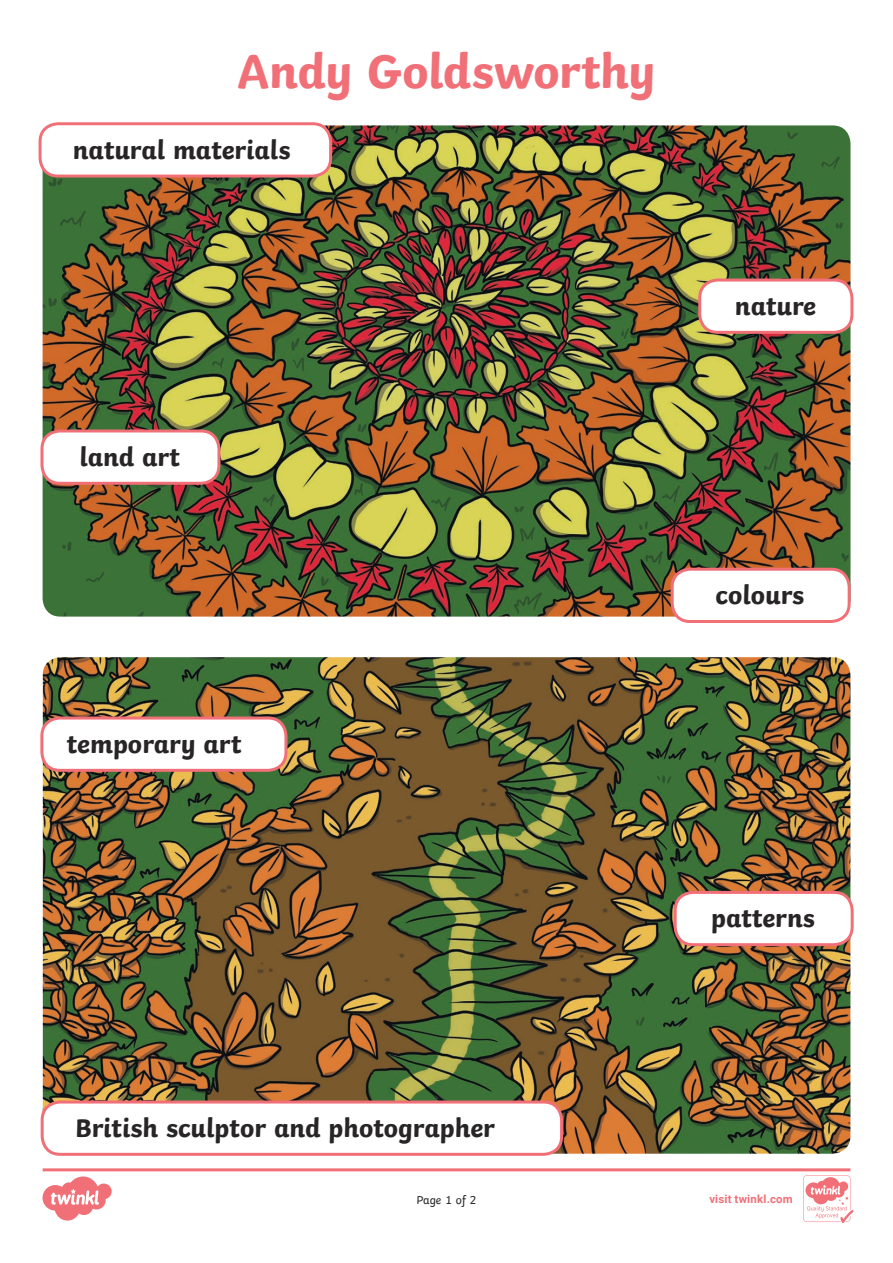
<style>
.page{position:relative;width:893px;height:1263px;background:#fff}
.page>*{position:absolute;margin:0;border:0;box-sizing:border-box;transform-origin:0 0}
.Heading_1{font:700 49.5px "Twinkl";letter-spacing:-.01em;color:#f17078}
.Heading_2{font:700 27px "Twinkl";color:#282526}
.t1{font:12px "Twinkl";letter-spacing:-.005em;color:#282526}
.t2{font:700 11.4px "Roboto";letter-spacing:.02em;color:#f17078}
</style>
<div class="page">
<img style="left:43px;top:125px;width:807px;height:492px">
<img style="left:43px;top:657px;width:807px;height:497px">
<div style="left:42px;top:1102px;width:520px;height:52px;background:#fff;border-radius:18px"></div>
<div style="left:41px;top:1100px;width:522px;height:56px;border:3px solid #f17078;border-radius:18px"></div>
<div style="left:42px;top:718px;width:244px;height:52px;background:#fff;border-radius:18px"></div>
<div style="left:40px;top:716px;width:247px;height:56px;border:3px solid #f17078;border-radius:18px"></div>
<div style="left:40px;top:124px;width:291px;height:52px;background:#fff;border-radius:18px"></div>
<div style="left:39px;top:122px;width:293px;height:56px;border:3px solid #f17078;border-radius:18px"></div>
<div style="left:700px;top:280px;width:152px;height:52px;background:#fff;border-radius:18px"></div>
<div style="left:698px;top:279px;width:155px;height:55px;border:3px solid #f17078;border-radius:18px"></div>
<div style="left:42px;top:431px;width:177px;height:52px;background:#fff;border-radius:18px"></div>
<div style="left:40px;top:429px;width:180px;height:56px;border:3px solid #f17078;border-radius:18px"></div>
<div style="left:672px;top:569px;width:177px;height:52px;background:#fff;border-radius:18px"></div>
<div style="left:671px;top:568px;width:180px;height:55px;border:3px solid #f17078;border-radius:18px"></div>
<div style="left:675px;top:892px;width:177px;height:53px;background:#fff;border-radius:18px"></div>
<div style="left:674px;top:891px;width:180px;height:55px;border:3px solid #f17078;border-radius:18px"></div>
<svg style="left:43px;top:1168px;width:810px;height:55px"></svg>
<p class="Heading_1" style="left:237px;top:31px;width:420px">Andy Goldsworthy</p>
<p class="Heading_2" style="left:73px;top:127px;width:219px">natural materials</p>
<p class="Heading_2" style="left:79px;top:435px;width:102px">land art</p>
<p class="Heading_2" style="left:67px;top:722px;width:176px">temporary art</p>
<p class="Heading_2" style="left:75px;top:1106px;width:422px">British sculptor and photographer</p>
<p class="Heading_2" style="left:735px;top:284px;width:83px">nature</p>
<p class="Heading_2" style="left:716px;top:573px;width:90px">colours</p>
<p class="Heading_2" style="left:711px;top:896px;width:105px">patterns</p>
<p class="t1" style="left:416px;top:1191px;width:62px">Page 1 of 2</p>
<p class="t2" style="left:709px;top:1191px;width:85px">visit twinkl.com</p>
</div>
